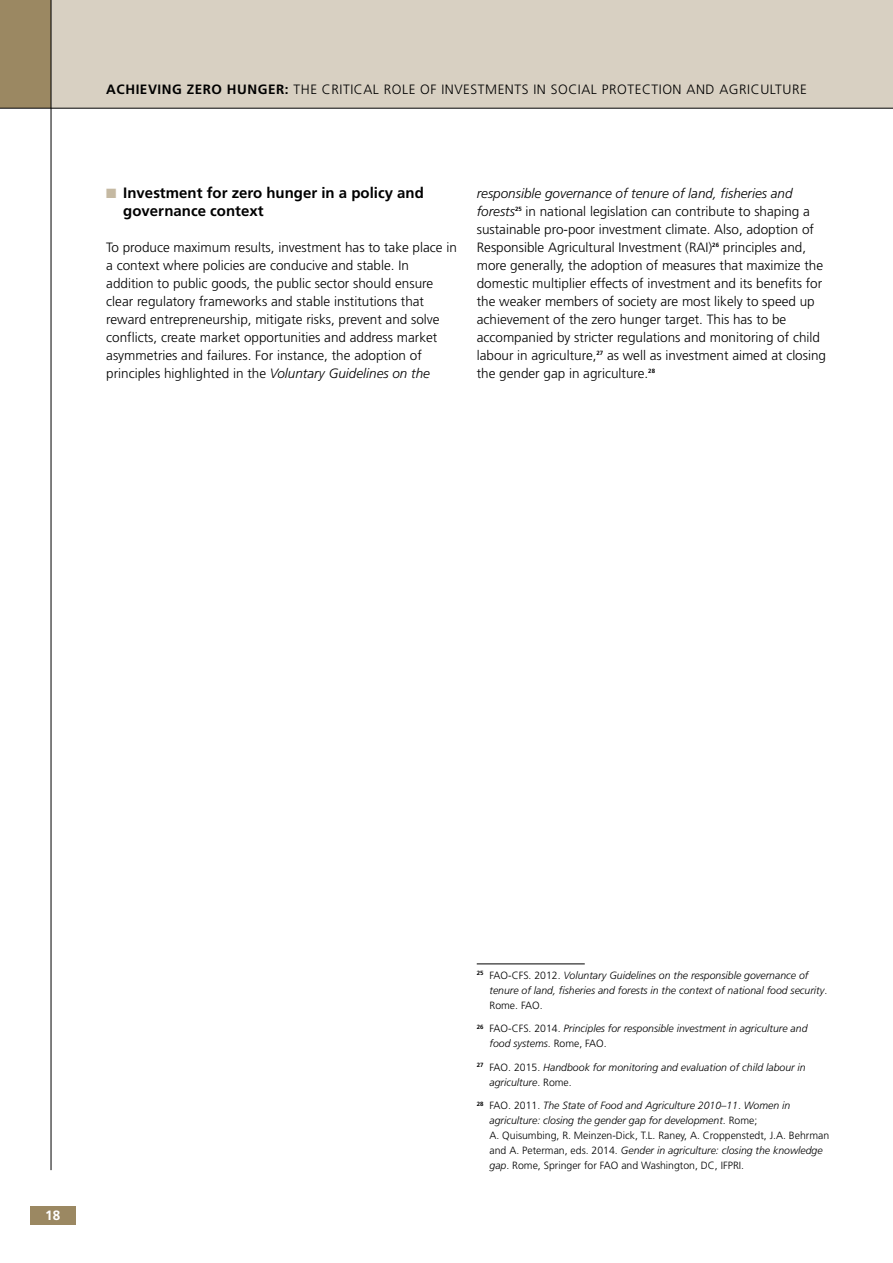
<style>
.page{position:relative;width:893px;height:1263px;background:#fff}
.page>*{position:absolute;margin:0;border:0;box-sizing:border-box;transform-origin:0 0}
.t1{font:700 15px/18px "Frutiger LT Std";color:#000}
.t2{font:300 13.5px/18px "Frutiger LT Std";color:#000}
.t3{font:300 13.5px "Frutiger LT Std";letter-spacing:.04em;color:#000}
.t4{font:700 13.5px "Frutiger LT Std";color:#fff}
.t5{font:italic 300 10.5px/15px "Frutiger LT Std";color:#000}
.t6{font:300 10.5px/15px "Frutiger LT Std";color:#000}
.s1{font-weight:700}
.s2{color:#c5b9a2}
.s3{font-style:italic}
.s4{font-style:normal}
</style>
<div class="page">
<div style="left:0;top:0;width:893px;height:108px;background:#d8d0c2"></div>
<div style="left:30px;top:1206px;width:45px;height:18px;background:#9b8862"></div>
<div style="left:0;top:0;width:51px;height:108px;background:#9b8862"></div>
<hr style="left:0;top:108px;width:893px;height:1px;background:#000">
<hr style="left:51px;top:0;width:1px;height:1170px;background:#000">
<hr style="left:477px;top:964px;width:108px;height:1px;background:#000">
<p class="t3" style="left:106px;top:82px;width:702px"><span class="s1">Achieving Zero H unger:</span> The Critical Role of Investments in Soc ial Protection and Agric ulture</p>
<p class="t1" style="left:123px;top:184px;width:302px;text-indent:-17px"><span class="s2">■</span> Investment for zero hunger in a policy and governance context</p>
<p class="t2" style="left:106px;top:239px;width:352px">To produce maximum results, investment has to take place in a context where policies are conducive and stable. In addition to public goods, the public sector should ensure clear regulatory frameworks and stable institutions that reward entrepreneurship, mitigate risks, prevent and solve conflicts, create market opportunities and address market asymmetries and failures. For instance, the adoption of principles highlighted in the <span class="s3">Voluntary Guidelines on the</span></p>
<p class="t2" style="left:477px;top:185px;width:351px"><span class="s3">responsible governance of tenure of land, fisheries and forests</span><sup>25</sup> in national legislation can contribute to shaping a sustainable pro-poor investment climate. Also, adoption of Responsible Agricultural Investment (RAI)<sup>26</sup> principles and, more generally, the adoption of measures that maximize the domestic multiplier effects of investment and its benefits for the weaker members of society are most likely to speed up achievement of the zero hunger target. This has to be accompanied by stricter regulations and monitoring of child labour in agriculture,<sup>27</sup> as well as investment aimed at closing the gender gap in agriculture.<sup>28</sup></p>
<p class="t4" style="left:45px;top:1207px;width:17px">18</p>
<p class="t5" style="left:489px;top:968px;width:339px;text-indent:-13px"><sup>25</sup> <span class="s4">FAO-CFS. 2012.</span> Voluntary Guidelines on the responsible governance of tenure of land, fisheries and forests in the context of national food security<span class="s4">.<br>Rome. FAO.</span></p>
<p class="t5" style="left:489px;top:1021px;width:319px;text-indent:-13px"><sup>26</sup> <span class="s4">FAO-CFS. 2014.</span> Principles for responsible investment in agriculture and food systems<span class="s4">. Rome, FAO.</span></p>
<p class="t5" style="left:489px;top:1060px;width:318px;text-indent:-13px"><sup>27</sup> <span class="s4">FAO. 2015.</span> Handbook for monitoring and evaluation of child labour in agriculture<span class="s4">. Rome.</span></p>
<p class="t6" style="left:489px;top:1098px;width:341px;text-indent:-13px"><sup>28</sup> FAO. 2011. <span class="s3">The State of Food and Agriculture 2010–11</span>. <span class="s3">Women in agriculture: closing the gender gap for development</span>. Rome;<br>A. Quisumbing, R. Meinzen-Dick, T.L. Raney, A. Croppenstedt, J.A. Behrman and A. Peterman, eds. 2014. <span class="s3">Gender in agriculture: closing the knowledge gap</span>. Rome, Springer for FAO and Washington, DC, IFPRI.</p>
</div>
